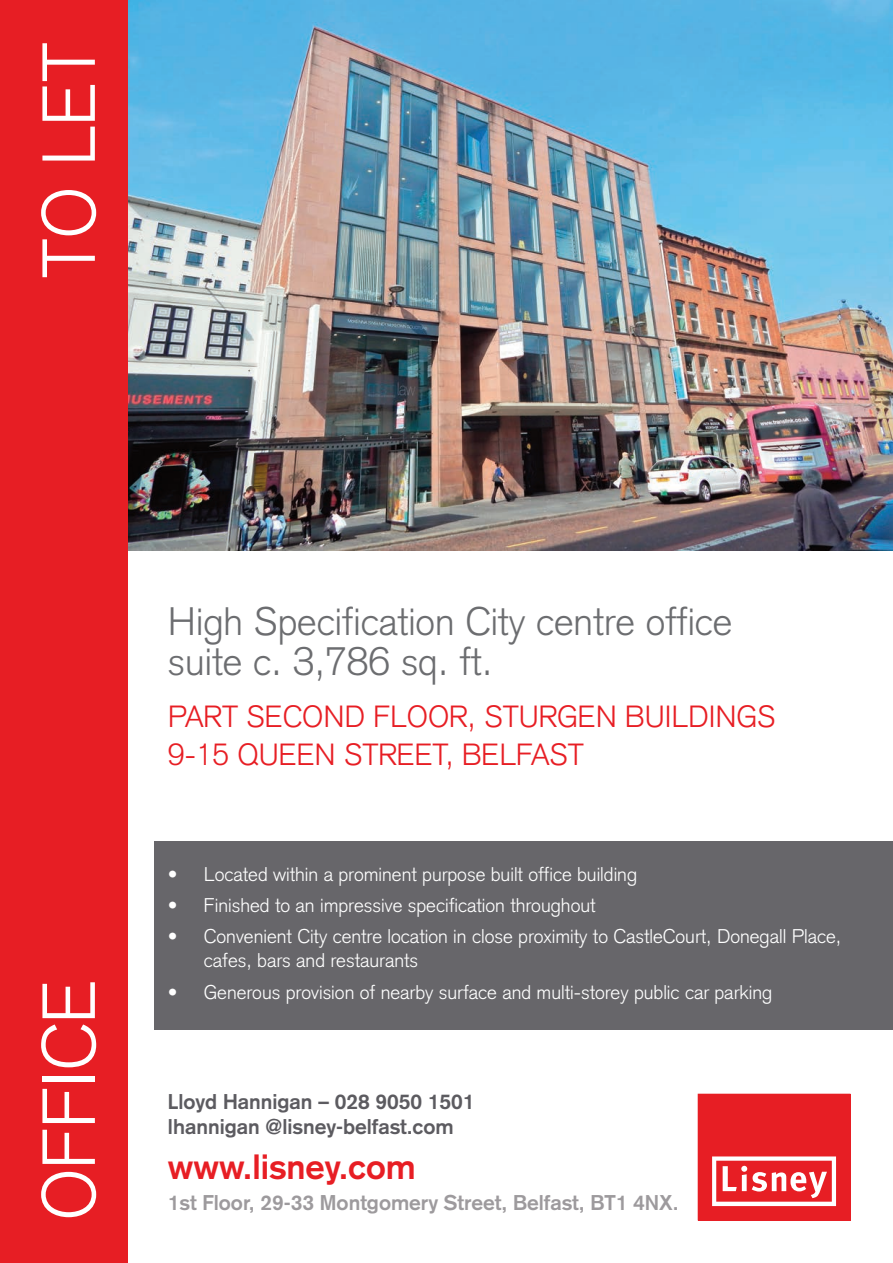
<style>
.page{position:relative;width:893px;height:1263px;background:#fff}
.page>*{position:absolute;margin:0;border:0;box-sizing:border-box;transform-origin:0 0}
.t1{font:300 73.65px "Akzidenz Grotesk";color:#fff}
.t2{font:300 39px/40.5px "Akzidenz Grotesk";color:#6c6d70}
.t3{font:700 34.5px "Akzidenz Grotesk";color:#e71e24}
.t4{font:300 30.15px/37.5px "Akzidenz Grotesk";color:#e71e24}
.t5{font:700 21px/25.5px "Akzidenz Grotesk";color:#5c5b60}
.t6{font:700 21px "Akzidenz Grotesk";color:#9d9a9d}
.t7{font:300 19.5px/24px "Akzidenz Grotesk";color:#fff}
</style>
<div class="page">
<img style="left:128px;top:0;width:765px;height:550px">
<div style="left:0;top:0;width:128px;height:1263px;background:#e71e24"></div>
<svg style="left:698px;top:1094px;width:152px;height:126px;background:#ea3a3f"></svg>
<div style="left:154px;top:841px;width:739px;height:189px;background:#67666a"></div>
<h1 class="t1" style="left:42px;top:278px;width:237px;rotate:-90deg">TO LET</h1>
<h1 class="t1" style="left:42px;top:1220px;width:243px;rotate:-90deg">OFFICE</h1>
<h2 class="t2" style="left:168px;top:605px;width:566px">High Specification City centre office suite c. 3,786 sq. ft.</h2>
<h3 class="t4" style="left:168px;top:701px;width:609px">PART SECOND FLOOR, STURGEN BUILDINGS<br>9-15 QUEEN STREET, BELFAST</h3>
<p class="t7" style="left:168px;top:864px;width:471px">• Located within a prominent purpose built office building</p>
<p class="t7" style="left:168px;top:896px;width:429px">• Finished to an impressive specification throughout</p>
<p class="t7" style="left:204px;top:927px;width:639px;text-indent:-36px">• Convenient City centre location in close proximity to CastleCourt, Donegall Place, cafes, bars and restaurants</p>
<p class="t7" style="left:168px;top:982px;width:606px">• Generous provision of nearby surface and multi-storey public car parking</p>
<p class="t5" style="left:168px;top:1090px;width:308px">Lloyd Hannigan – 028 9050 1501 lhannigan @lisney-belfast.com</p>
<h3 class="t3" style="left:168px;top:1154px;width:249px">www.lisney.com</h3>
<p class="t6" style="left:168px;top:1195px;width:512px">1st Floor, 29-33 Montgomery Street, Belfast, BT1 4NX.</p>
</div>
